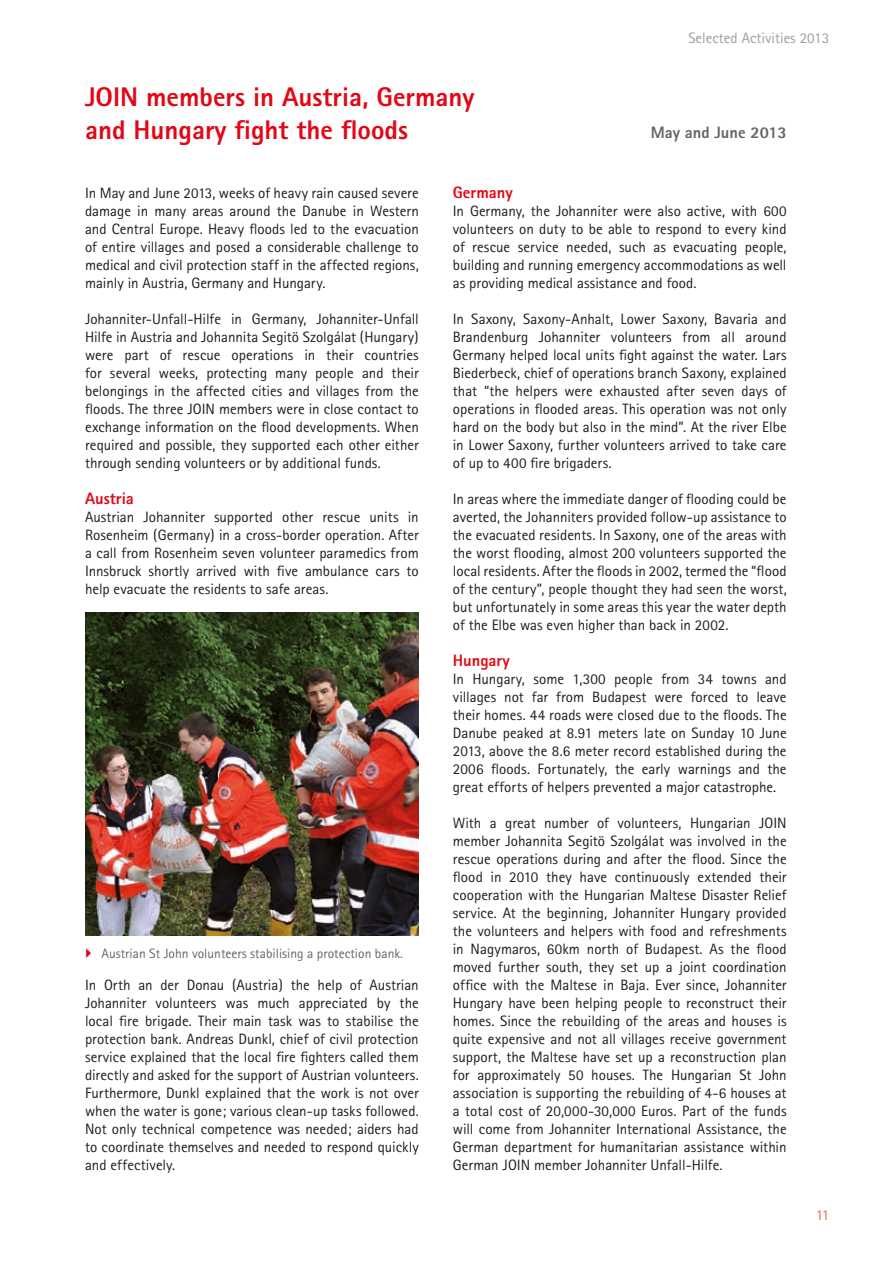
<style>
.page{position:relative;width:893px;height:1263px;background:#fff}
.page>*{position:absolute;margin:0;border:0;box-sizing:border-box;transform-origin:0 0}
.t1{font:800 27px/32.4px "Rotis Sans Serif";color:#e30614}
.t2{font:800 16.5px "Rotis Sans Serif";color:#e30614}
.t3{font:800 16.5px "Rotis Sans Serif";color:#646463}
.t4{font:15px/18px "Rotis Sans Serif";color:#1d1d1b;text-align:justify}
.t5{font:15px "Rotis Sans Serif";color:#9d9d9d}
.t6{font:15px "Rotis Sans Serif";color:#ed6a4b}
.t7{font:13.5px "Rotis Sans Serif";color:#646463}
</style>
<div class="page">
<img style="left:85px;top:612px;width:333px;height:323px">
<h1 class="t1" style="left:85px;top:80px;width:391px">JOIN members in Austria, Germany and Hungary fight the floods</h1>
<p class="t5" style="left:688px;top:29px;width:142px">Selected Activities 2013</p>
<p class="t3" style="left:651px;top:122px;width:137px">May and June 2013</p>
<p class="t4" style="left:85px;top:184px;width:335px">In May and June 2013, weeks of heavy rain caused severe damage in many areas around the Danube in Western and Central Europe. Heavy floods led to the evacuation of entire villages and posed a considerable challenge to medical and civil protection staff in the affected regions, mainly in Austria, Germany and Hungary.</p>
<p class="t4" style="left:85px;top:310px;width:335px">Johanniter-Unfall-Hilfe in Germany, Johanniter-Unfall Hilfe in Austria and Johannita Segitö Szolgálat (Hungary) were part of rescue operations in their countries for several weeks, protecting many people and their belongings in the affected cities and villages from the floods. The three JOIN members were in close contact to exchange information on the flood developments. When required and possible, they supported each other either through sending volunteers or by additional funds.</p>
<p class="t2" style="left:85px;top:488px;width:50px">Austria</p>
<p class="t4" style="left:85px;top:508px;width:335px">Austrian Johanniter supported other rescue units in Rosenheim (Germany) in a cross-border operation. After a call from Rosenheim seven volunteer paramedics from Innsbruck shortly arrived with five ambulance cars to help evacuate the residents to safe areas.</p>
<p class="t7" style="left:102px;top:945px;width:303px">Austrian St John volunteers stabilising a protection bank.</p>
<p class="t4" style="left:85px;top:976px;width:335px">In Orth an der Donau (Austria) the help of Austrian Johanniter volunteers was much appreciated by the local fire brigade. Their main task was to stabilise the protection bank. Andreas Dunkl, chief of civil protection service explained that the local fire fighters called them directly and asked for the support of Austrian volunteers.<br>Furthermore, Dunkl explained that the work is not over when the water is gone; various clean-up tasks followed.<br>Not only technical competence was needed; aiders had to coordinate themselves and needed to respond quickly and effectively.</p>
<p class="t2" style="left:453px;top:182px;width:61px">Germany</p>
<p class="t4" style="left:453px;top:202px;width:335px">In Germany, the Johanniter were also active, with 600 volunteers on duty to be able to respond to every kind of rescue service needed, such as evacuating people, building and running emergency accommodations as well as providing medical assistance and food.</p>
<p class="t4" style="left:453px;top:310px;width:335px">In Saxony, Saxony-Anhalt, Lower Saxony, Bavaria and Brandenburg Johanniter volunteers from all around Germany helped local units fight against the water. Lars Biederbeck, chief of operations branch Saxony, explained that “the helpers were exhausted after seven days of operations in flooded areas. This operation was not only hard on the body but also in the mind”. At the river Elbe in Lower Saxony, further volunteers arrived to take care of up to 400 fire brigaders.</p>
<p class="t4" style="left:453px;top:490px;width:335px">In areas where the immediate danger of flooding could be averted, the Johanniters provided follow-up assistance to the evacuated residents. In Saxony, one of the areas with the worst flooding, almost 200 volunteers supported the local residents. After the floods in 2002, termed the “flood of the century”, people thought they had seen the worst, but unfortunately in some areas this year the water depth of the Elbe was even higher than back in 2002.</p>
<p class="t2" style="left:453px;top:650px;width:58px">Hungary</p>
<p class="t4" style="left:453px;top:670px;width:335px">In Hungary, some 1,300 people from 34 towns and villages not far from Budapest were forced to leave their homes. 44 roads were closed due to the floods. The Danube peaked at 8.91 meters late on Sunday 10 June 2013, above the 8.6 meter record established during the 2006 floods. Fortunately, the early warnings and the great efforts of helpers prevented a major catastrophe.</p>
<p class="t4" style="left:453px;top:814px;width:335px">With a great number of volunteers, Hungarian JOIN member Johannita Segitö Szolgálat was involved in the rescue operations during and after the flood. Since the flood in 2010 they have continuously extended their cooperation with the Hungarian Maltese Disaster Relief service. At the beginning, Johanniter Hungary provided the volunteers and helpers with food and refreshments in Nagymaros, 60km north of Budapest. As the flood moved further south, they set up a joint coordination office with the Maltese in Baja. Ever since, Johanniter Hungary have been helping people to reconstruct their homes. Since the rebuilding of the areas and houses is quite expensive and not all villages receive government support, the Maltese have set up a reconstruction plan for approximately 50 houses. The Hungarian St John association is supporting the rebuilding of 4-6 houses at a total cost of 20,000-30,000 Euros. Part of the funds will come from Johanniter International Assistance, the German department for humanitarian assistance within German JOIN member Johanniter Unfall-Hilfe.</p>
<p class="t6" style="left:816px;top:1206px;width:15px">11</p>
</div>
